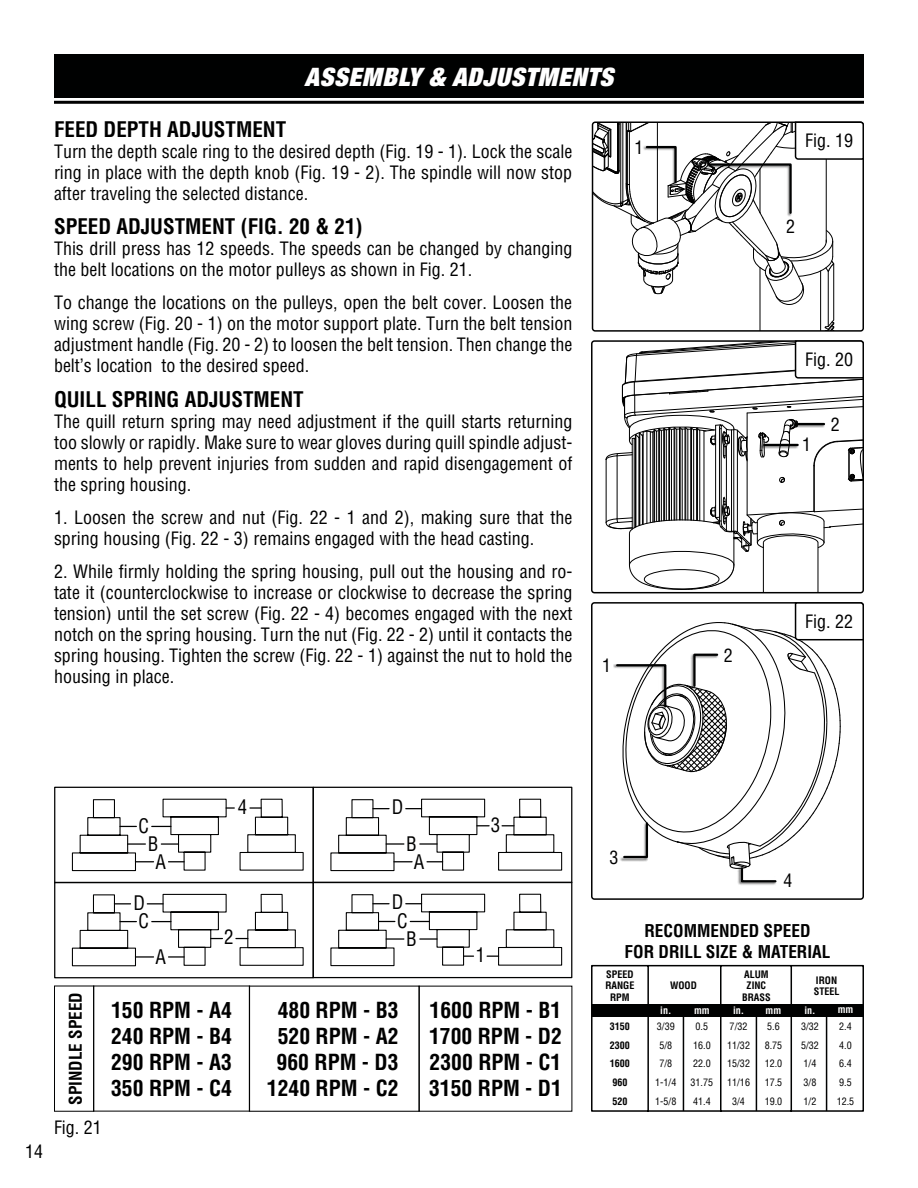
<style>
.page{position:relative;width:918px;height:1188px;background:#fff}
.page>*{position:absolute;margin:0;border:0;box-sizing:border-box;transform-origin:0 0}
.t1{font:italic 900 expanded 25.5px "Helvetica Neue";letter-spacing:.025em;color:#fff}
.t2{font:700 condensed 21.6px/26px "Helvetica LT Std";color:#000;text-align:justify}
.t3{font:700 condensed 21px "Helvetica LT Std";color:#000}
.t4{font:condensed 19.65px "Helvetica LT Std";color:#000101}
.t5{font:condensed 18px/21px "Helvetica LT Std";color:#000;text-align:justify}
.t6{font:700 condensed 17.25px/20.7px "Helvetica LT Std";color:#000;text-align:center}
.t7{font:700 condensed 17.1px "Helvetica LT Std";color:#000101}
.t8{font:condensed 10.05px/18.6px "Helvetica LT Std";color:#000;text-align:center}
.t9{font:700 condensed 10.05px/11.6px "Helvetica LT Std";color:#000;text-align:center}
.t10{font:700 condensed 10.05px "Helvetica LT Std";color:#fff}
</style>
<div class="page">
<div style="left:54px;top:54px;width:810px;height:44px;background:#000101"></div>
<hr style="left:54px;top:101px;width:810px;height:3px;background:#000">
<svg style="left:593px;top:121px;width:271px;height:211px"></svg>
<div style="left:591px;top:340px;width:273px;height:253px;border:2px solid #000;border-radius:3px"></div>
<svg style="left:600px;top:340px;width:264px;height:250px"></svg>
<div style="left:790px;top:422px;width:36px;height:6px;background:#000;opacity:.5"></div>
<hr style="left:795px;top:423px;width:29px;height:2px;background:#000101">
<div style="left:591px;top:602px;width:273px;height:298px;border:2px solid #000;border-radius:3px"></div>
<div style="left:613px;top:664px;width:54px;height:47px;background:#000;opacity:.5"></div>
<div style="left:737px;top:867px;width:40px;height:19px;background:#000;opacity:.5"></div>
<svg style="left:615px;top:602px;width:249px;height:282px"></svg>
<div style="left:54px;top:787px;width:260px;height:96px;border:1px solid #000101"></div>
<svg style="left:71px;top:798px;width:233px;height:74px"></svg>
<div style="left:313px;top:787px;width:259px;height:96px;border:1px solid #000101"></div>
<svg style="left:330px;top:798px;width:233px;height:74px"></svg>
<div style="left:54px;top:882px;width:260px;height:96px;border:1px solid #000101"></div>
<svg style="left:71px;top:893px;width:233px;height:74px"></svg>
<div style="left:313px;top:882px;width:259px;height:96px;border:1px solid #000101"></div>
<svg style="left:330px;top:893px;width:233px;height:74px"></svg>
<div style="left:249px;top:986px;width:171px;height:126px;border:1px solid #000101"></div>
<div style="left:54px;top:985px;width:40px;height:127px;border:1px solid #000101"></div>
<svg style="left:591px;top:964px;width:273px;height:148px"></svg>
<div style="left:592px;top:1004px;width:271px;height:13px;background:#000101"></div>
<hr style="left:826px;top:1017px;width:1px;height:94px;background:#000101">
<hr style="left:756px;top:1017px;width:1px;height:94px;background:#000101">
<hr style="left:683px;top:1017px;width:1px;height:94px;background:#000101">
<div style="left:760px;top:443px;width:39px;height:6px;background:#000;opacity:.5"></div>
<hr style="left:764px;top:444px;width:34px;height:2px;background:#000101">
<h1 class="t1" style="left:305px;top:61px;width:310px">ASSEMBLY &amp; ADJUSTMENTS</h1>
<p class="t3" style="left:54px;top:116px;width:234px">FEED DEPTH ADJUSTMENT</p>
<p class="t5" style="left:54px;top:140px;width:520px">Turn the depth scale ring to the desired depth (Fig. 19 - 1). Lock the scale ring in place with the depth knob (Fig. 19 - 2). The spindle will now stop after traveling the selected distance.</p>
<p class="t3" style="left:54px;top:213px;width:310px">SPEED ADJUSTMENT (FIG. 20 &amp; 21)</p>
<p class="t5" style="left:54px;top:238px;width:520px">This drill press has 12 speeds. The speeds can be changed by changing the belt locations on the motor pulleys as shown in Fig. 21.</p>
<p class="t5" style="left:54px;top:292px;width:520px">To change the locations on the pulleys, open the belt cover. Loosen the wing screw (Fig. 20 - 1) on the motor support plate. Turn the belt tension adjustment handle (Fig. 20 - 2) to loosen the belt tension. Then change the belt’s location to the desired speed.</p>
<p class="t3" style="left:54px;top:386px;width:251px">QUILL SPRING ADJUSTMENT</p>
<p class="t5" style="left:54px;top:410px;width:520px">The quill return spring may need adjustment if the quill starts returning too slowly or rapidly. Make sure to wear gloves during quill spindle adjust&shy;ments to help prevent injuries from sudden and rapid disengagement of the spring housing.</p>
<p class="t5" style="left:54px;top:506px;width:520px">1. Loosen the screw and nut (Fig. 22 - 1 and 2), making sure that the spring housing (Fig. 22 - 3) remains engaged with the head casting.</p>
<p class="t5" style="left:54px;top:560px;width:520px">2. While firmly holding the spring housing, pull out the housing and ro&shy;tate it (counterclockwise to increase or clockwise to decrease the spring tension) until the set screw (Fig. 22 - 4) becomes engaged with the next notch on the spring housing. Turn the nut (Fig. 22 - 2) until it contacts the spring housing. Tighten the screw (Fig. 22 - 1) against the nut to hold the housing in place.</p>
<p class="t5" style="left:602px;top:655px;width:10px">1</p>
<p class="t5" style="left:634px;top:136px;width:10px">1</p>
<p class="t5" style="left:805px;top:130px;width:49px">Fig. 19</p>
<p class="t5" style="left:786px;top:216px;width:10px">2</p>
<p class="t5" style="left:805px;top:349px;width:49px">Fig. 20</p>
<p class="t5" style="left:802px;top:434px;width:10px">1</p>
<p class="t5" style="left:831px;top:413px;width:10px">2</p>
<p class="t5" style="left:724px;top:644px;width:10px">2</p>
<p class="t5" style="left:805px;top:611px;width:49px">Fig. 22</p>
<p class="t5" style="left:25px;top:1141px;width:19px">14</p>
<p class="t4" style="left:238px;top:794px;width:11px">4</p>
<p class="t4" style="left:392px;top:795px;width:13px">D</p>
<p class="t4" style="left:139px;top:813px;width:12px">C</p>
<p class="t4" style="left:491px;top:812px;width:11px">3</p>
<p class="t4" style="left:148px;top:831px;width:12px">B</p>
<p class="t4" style="left:406px;top:831px;width:12px">B</p>
<p class="t4" style="left:155px;top:849px;width:12px">A</p>
<p class="t4" style="left:414px;top:849px;width:12px">A</p>
<p class="t4" style="left:133px;top:890px;width:13px">D</p>
<p class="t4" style="left:392px;top:890px;width:13px">D</p>
<p class="t4" style="left:139px;top:908px;width:12px">C</p>
<p class="t4" style="left:155px;top:945px;width:12px">A</p>
<p class="t4" style="left:224px;top:925px;width:11px">2</p>
<p class="t4" style="left:397px;top:908px;width:12px">C</p>
<p class="t4" style="left:406px;top:926px;width:12px">B</p>
<p class="t4" style="left:476px;top:942px;width:11px">1</p>
<p class="t7" style="left:65px;top:1105px;width:114px;rotate:-90deg">SPINDLE SPEED</p>
<p class="t2" style="left:111px;top:997px;width:122px">150 RPM - A4<br>240 RPM - B4<br>290 RPM - A3<br>350 RPM - C4</p>
<p class="t2" style="left:267px;top:997px;width:133px;text-align:center">480 RPM - B3<br>520 RPM - A2<br>960 RPM - D3<br>1240 RPM - C2</p>
<p class="t2" style="left:429px;top:997px;width:134px">1600 RPM - B1<br>1700 RPM - D2<br>2300 RPM - C1<br>3150 RPM - D1</p>
<p class="t5" style="left:54px;top:1117px;width:49px">Fig. 21</p>
<p class="t5" style="left:610px;top:847px;width:10px">3</p>
<p class="t5" style="left:783px;top:870px;width:10px">4</p>
<p class="t6" style="left:625px;top:920px;width:207px">RECOMMENDED SPEED<br>FOR DRILL SIZE &amp; MATERIAL</p>
<p class="t9" style="left:605px;top:968px;width:31px">SPEED<br>RANGE<br>RPM</p>
<p class="t9" style="left:670px;top:980px;width:28px">WOOD</p>
<p class="t9" style="left:742px;top:968px;width:30px">ALUM<br>ZINC<br>BRASS</p>
<p class="t9" style="left:814px;top:974px;width:27px;text-align:left">IRON<br>STEEL</p>
<p class="t10" style="left:660px;top:1004px;width:51px">in. mm</p>
<p class="t10" style="left:733px;top:1004px;width:50px">in. mm</p>
<p class="t10" style="left:804px;top:1004px;width:50px">in. mm</p>
<p class="t9" style="left:610px;top:1017px;width:22px;line-height:18.6px;text-align:left">3150<br>2300<br>1600<br>960<br>520</p>
<p class="t8" style="left:655px;top:1017px;width:23px">3/39<br>5/8<br>7/8<br>1-1/4<br>1-5/8</p>
<p class="t8" style="left:691px;top:1017px;width:24px">0.5<br>16.0<br>22.0<br>31.75<br>41.4</p>
<p class="t8" style="left:727px;top:1017px;width:24px">7/32<br>11/32<br>15/32<br>11/16<br>3/4</p>
<p class="t8" style="left:765px;top:1017px;width:19px;text-align:left">5.6<br>8.75<br>12.0<br>17.5<br>19.0</p>
<p class="t8" style="left:801px;top:1017px;width:19px;text-align:left">3/32<br>5/32<br>1/4<br>3/8<br>1/2</p>
<p class="t8" style="left:837px;top:1017px;width:19px;text-align:left">2.4<br>4.0<br>6.4<br>9.5<br>12.5</p>
</div>
